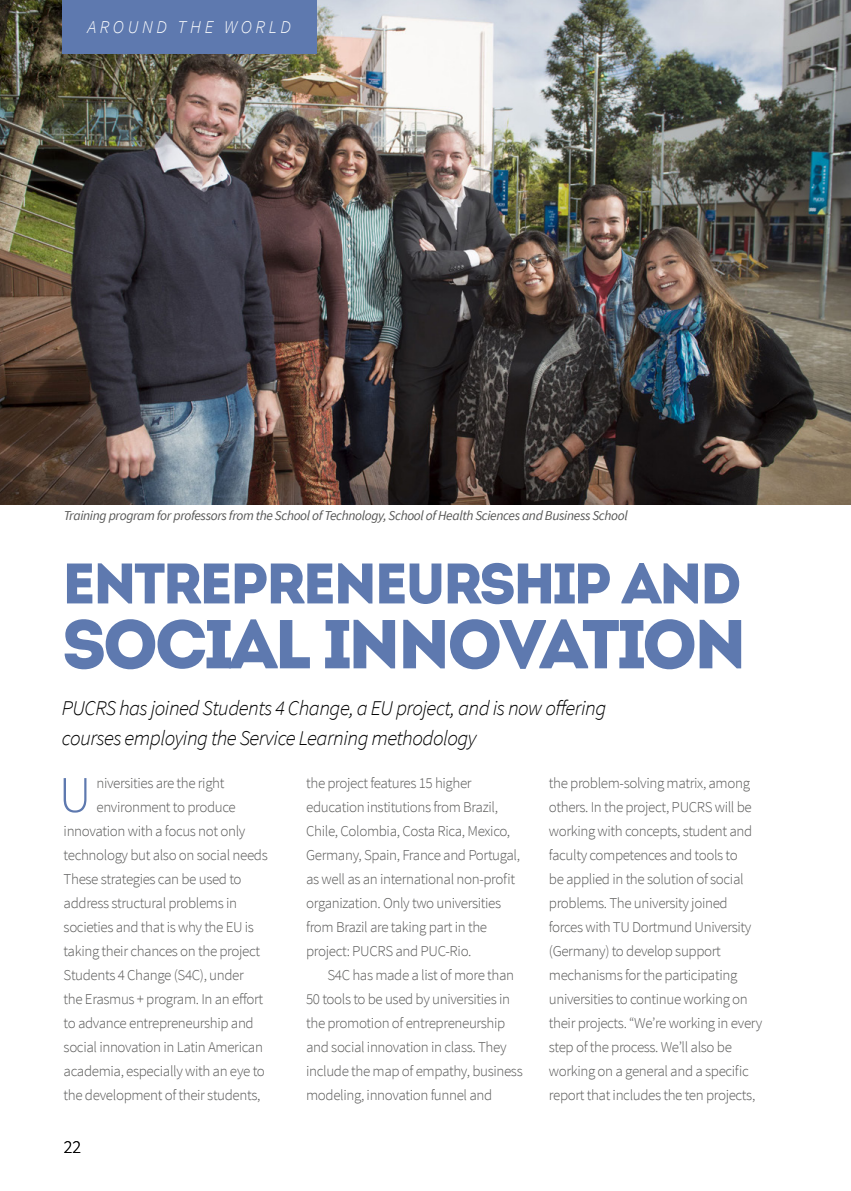
<style>
.page{position:relative;width:851px;height:1191px;background:#fff}
.page>*{position:absolute;margin:0;border:0;box-sizing:border-box;transform-origin:0 0}
.t1{font:69px "Intro";letter-spacing:-.06em;color:#5e79af}
.t2{font:57px "Intro";letter-spacing:-.06em;color:#5e79af}
.t3{font:300 51.45px "Source Sans Pro";color:#5e79af}
.t4{font:italic 300 21px/30px "Source Sans Pro";letter-spacing:-.025em;color:#000}
.t5{font:italic 300 18px "Source Sans Pro";letter-spacing:.2em;color:#fff}
.t6{font:300 18px "Source Sans Pro";color:#000}
.t7{font:300 15px/24px "Source Sans Pro";letter-spacing:-.025em;color:#575756}
.t8{font:italic 13.5px "Source Sans Pro";letter-spacing:-.025em;color:#575756}
</style>
<div class="page">
<img style="left:0;top:0;width:850px;height:504px">
<div style="left:62px;top:0;width:254px;height:53px;background:#5e79af"></div>
<p class="t5" style="left:87px;top:16px;width:205px">AROUND THE WORLD</p>
<p class="t8" style="left:64px;top:507px;width:565px">Training program for professors from the School of Technology, School of Health Sciences and Business School</p>
<h2 class="t2" style="left:62px;top:549px;width:681px">ENTREPRENEURSHIP AND</h2>
<h1 class="t1" style="left:62px;top:603px;width:686px">SOCIAL INNOVATION</h1>
<h3 class="t4" style="left:62px;top:693px;width:546px">PUCRS has joined Students 4 Change, a EU project, and is now offering courses employing the Service Learning methodology</h3>
<h3 class="t3" style="left:59px;top:763px;width:34px">U</h3>
<p class="t7" style="left:96px;top:771px;width:129px">niversities are the right</p>
<p class="t7" style="left:306px;top:771px;width:215px">the project features 15 higher education institutions from Brazil, Chile, Colombia, Costa Rica, Mexico, Germany, Spain, France and Portugal, as well as an international non-profit organization. Only two universities from Brazil are taking part in the project: PUCRS and PUC-Rio.</p>
<p class="t7" style="left:306px;top:963px;width:218px;text-indent:21px">S4C has made a list of more than 50 tools to be used by universities in the promotion of entrepreneurship and social innovation in class. They include the map of empathy, business modeling, innovation funnel and</p>
<p class="t7" style="left:549px;top:771px;width:215px">the problem-solving matrix, among others. In the project, PUCRS will be working with concepts, student and faculty competences and tools to<br>be applied in the solution of social problems. The university joined forces with TU Dortmund University (Germany) to develop support mechanisms for the participating universities to continue working on their projects. “We’re working in every step of the process. We’ll also be working on a general and a specific report that includes the ten projects,</p>
<p class="t7" style="left:96px;top:795px;width:141px">environment to produce</p>
<p class="t7" style="left:64px;top:819px;width:183px">innovation with a focus not only</p>
<p class="t7" style="left:64px;top:843px;width:205px">technology but also on social needs</p>
<p class="t7" style="left:64px;top:867px;width:179px">These strategies can be used to</p>
<p class="t7" style="left:64px;top:891px;width:175px">address structural problems in</p>
<p class="t7" style="left:64px;top:915px;width:192px">societies and that is why the EU is</p>
<p class="t7" style="left:64px;top:939px;width:198px">taking their chances on the project</p>
<p class="t7" style="left:64px;top:963px;width:182px">Students 4 Change (S4C), under</p>
<p class="t7" style="left:64px;top:987px;width:201px">the Erasmus + program. In an effort</p>
<p class="t7" style="left:64px;top:1011px;width:192px">to advance entrepreneurship and</p>
<p class="t7" style="left:64px;top:1035px;width:201px">social innovation in Latin American</p>
<p class="t7" style="left:64px;top:1059px;width:203px">academia, especially with an eye to</p>
<p class="t7" style="left:64px;top:1083px;width:198px">the development of their students,</p>
<p class="t6" style="left:64px;top:1136px;width:19px">22</p>
</div>
